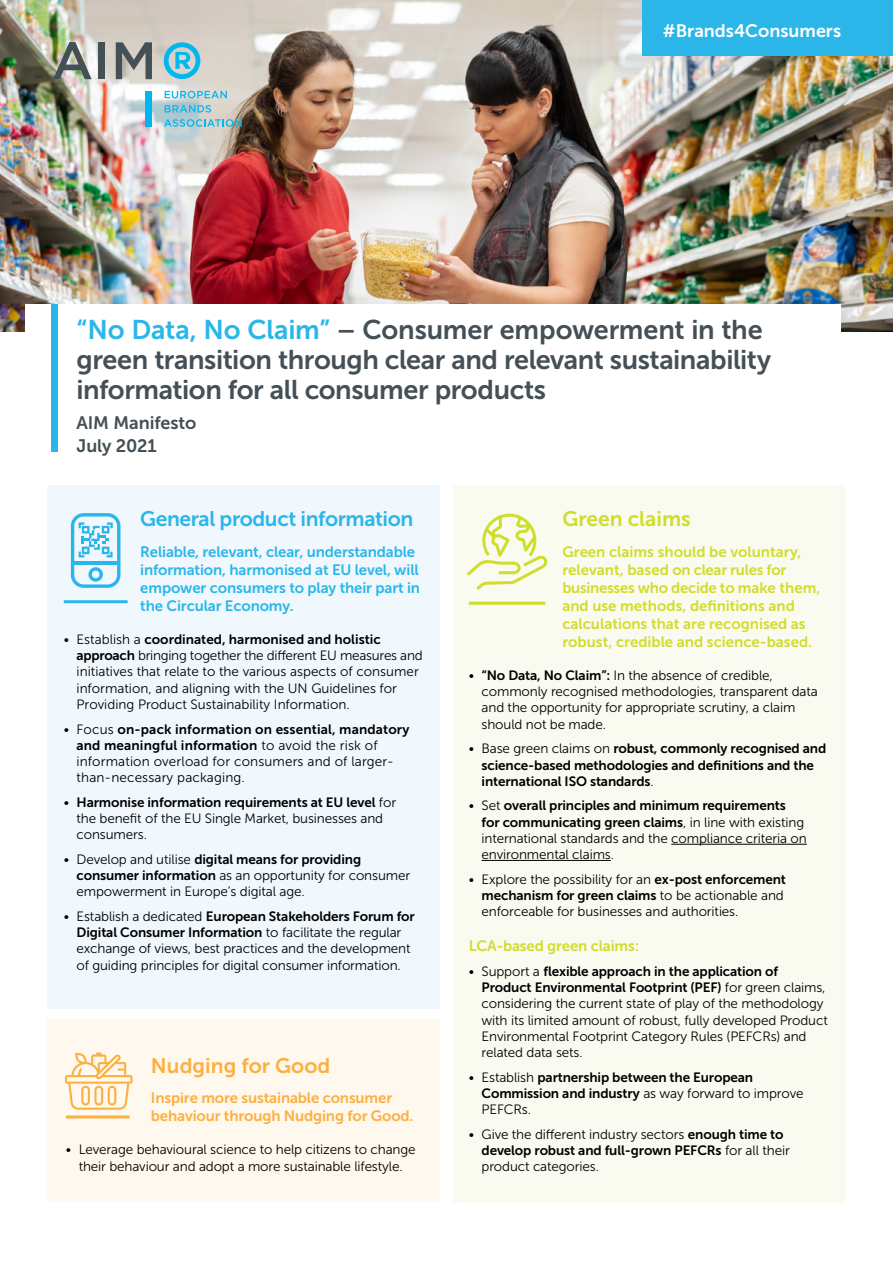
<style>
.page{position:relative;width:893px;height:1263px;background:#fff}
.page>*{position:absolute;margin:0;border:0;box-sizing:border-box;transform-origin:0 0}
.t1{font:27px/30px "Museo Sans 700";letter-spacing:-.015em;color:#444f56}
.t2{font:21px "Museo Sans 700";letter-spacing:-.02em;color:#2bb6e9}
.t3{font:21px "Museo Sans 700";color:#fbb042}
.t4{font:21px "Museo Sans 700";color:#cfdd2c}
.t5{font:18px/22.2px "Museo Sans 700";letter-spacing:-.005em;color:#444f56}
.t6{font:18px "Museo Sans 700";color:#fff}
.t7{font:15px/18px "Museo Sans 700";color:#cfdd2c}
.t8{font:15px/18px "Museo Sans 700";letter-spacing:-.01em;color:#2bb6e9}
.t9{font:15px/18px "Museo Sans 700";letter-spacing:-.01em;color:#fbb042}
.t10{font:13.5px/16.2px "Museo Sans 300";letter-spacing:-.01em;color:#000}
.t11{font:13.5px/16.2px "Museo Sans 700";letter-spacing:-.01em;color:#000}
.t12{font:13.5px/16.2px "Museo Sans 700";letter-spacing:.01em;color:#000}
.t13{font:13.5px/16.2px "Museo Sans 300";letter-spacing:.01em;color:#000}
.s1{color:#2bb6e9}
.s2{font-family:"Museo Sans 300"}
.s3{font-family:"Museo Sans 700"}
</style>
<div class="page">
<div style="left:48px;top:485px;width:392px;height:523px;background:#f1f8fd"></div>
<div style="left:48px;top:1019px;width:392px;height:183px;background:#fff8ee"></div>
<div style="left:453px;top:485px;width:392px;height:717px;background:#fafbf0"></div>
<img style="left:0;top:0;width:893px;height:332px">
<div style="left:26px;top:304px;width:814px;height:74px;background:#fff"></div>
<div style="left:51px;top:304px;width:6px;height:148px;background:#2bb6e9"></div>
<div style="left:642px;top:0;width:251px;height:56px;background:#2bb6e9"></div>
<hr style="left:671px;top:844px;width:136px;height:1px;background:#000">
<hr style="left:482px;top:860px;width:129px;height:1px;background:#000">
<svg style="left:71px;top:513px;width:49px;height:75px"></svg>
<hr style="left:64px;top:600px;width:64px;height:3px;background:#2bb6e9">
<hr style="left:469px;top:602px;width:76px;height:3px;background:#cfdd2c">
<hr style="left:66px;top:1115px;width:64px;height:3px;background:#fbb042">
<svg style="left:65px;top:1052px;width:68px;height:58px"></svg>
<svg style="left:466px;top:513px;width:82px;height:77px"></svg>
<svg style="left:53px;top:42px;width:39px;height:37px"></svg>
<div style="left:99px;top:42px;width:6px;height:37px;background:#444f56"></div>
<svg style="left:116px;top:42px;width:36px;height:37px"></svg>
<svg style="left:164px;top:42px;width:36px;height:37px"></svg>
<svg style="left:165px;top:91px;width:62px;height:7px"></svg>
<svg style="left:165px;top:105px;width:46px;height:8px"></svg>
<svg style="left:164px;top:119px;width:78px;height:8px"></svg>
<div style="left:145px;top:91px;width:7px;height:36px;background:#00b7f1"></div>
<h3 class="t6" style="left:663px;top:21px;width:180px">#Brands4Consumers</h3>
<h1 class="t1" style="left:77px;top:314px;width:696px"><span class="s1">“No Data, No Claim”</span> – Consumer empowerment in the green transition through clear and relevant sustainability information for all consumer products</h1>
<h3 class="t5" style="left:77px;top:412px;width:121px">AIM Manifesto<br>July 2021</h3>
<h2 class="t2" style="left:140px;top:507px;width:274px">General product information</h2>
<p class="t8" style="left:140px;top:543px;width:281px">Reliable, relevant, clear, understandable information, harmonised at EU level, will empower consumers to play their part in the Circular Economy.</p>
<p class="t11" style="left:64px;top:631px;width:319px"><span class="s2">• Establish a</span> coordinated, harmonised and holistic</p>
<p class="t10" style="left:77px;top:648px;width:348px"><span class="s3">approach</span> bringing together the different EU measures and initiatives that relate to the various aspects of consumer information, and aligning with the UN Guidelines for Providing Product Sustainability Information.</p>
<p class="t12" style="left:77px;top:721px;width:335px;text-indent:-13px"><span class="s2">• Focus</span> on-pack information on essential, mandatory and meaningful information <span class="s2">to avoid the risk of</span></p>
<p class="t13" style="left:77px;top:753px;width:319px">information overload for consumers and of larger&shy;than-necessary packaging.</p>
<p class="t11" style="left:64px;top:794px;width:334px"><span class="s2">•</span> Harmonise information requirements at EU level <span class="s2">for</span></p>
<p class="t10" style="left:77px;top:810px;width:308px">the benefit of the EU Single Market, businesses and consumers.</p>
<p class="t11" style="left:64px;top:851px;width:299px"><span class="s2">• Develop and utilise</span> digital means for providing</p>
<p class="t10" style="left:77px;top:867px;width:335px"><span class="s3">consumer information</span> as an opportunity for consumer empowerment in Europe’s digital age.</p>
<p class="t11" style="left:64px;top:908px;width:353px;text-align:center"><span class="s2">• Establish a dedicated</span> European Stakeholders Forum for<br>Digital Consumer Information <span class="s2">to facilitate the regular</span></p>
<p class="t10" style="left:77px;top:941px;width:336px">exchange of views, best practices and the development of guiding principles for digital consumer information.</p>
<h2 class="t3" style="left:151px;top:1053px;width:181px">Nudging for Good</h2>
<p class="t9" style="left:151px;top:1089px;width:264px">Inspire more sustainable consumer behaviour through Nudging for Good.</p>
<p class="t10" style="left:66px;top:1142px;width:351px;text-align:center">• Leverage behavioural science to help citizens to change their behaviour and adopt a more sustainable lifestyle.</p>
<h2 class="t4" style="left:562px;top:507px;width:130px">Green claims</h2>
<p class="t7" style="left:562px;top:543px;width:260px">Green claims should be voluntary, relevant, based on clear rules for businesses who decide to make them, and use methods, definitions and calculations that are recognised as robust, credible and science-based.</p>
<p class="t10" style="left:482px;top:667px;width:338px;text-indent:-13px">• <span class="s3">“No Data, No Claim”:</span> In the absence of credible, commonly recognised methodologies, transparent data and the opportunity for appropriate scrutiny, a claim should not be made.</p>
<p class="t11" style="left:482px;top:740px;width:346px;text-indent:-13px"><span class="s2">• Base green claims on</span> robust, commonly recognised and science-based methodologies and definitions and the international ISO standards<span class="s2">.</span></p>
<p class="t11" style="left:482px;top:798px;width:324px;text-indent:-13px"><span class="s2">• Set</span> overall principles and minimum requirements for communicating green claims<span class="s2">, in line with existing</span></p>
<p class="t10" style="left:482px;top:830px;width:327px">international standards and the compliance criteria on environmental claims.</p>
<p class="t10" style="left:469px;top:871px;width:319px">• Explore the possibility for an <span class="s3">ex-post enforcement</span></p>
<p class="t11" style="left:482px;top:887px;width:304px">mechanism for green claims <span class="s2">to be actionable and</span></p>
<p class="t10" style="left:482px;top:903px;width:258px">enforceable for businesses and authorities.</p>
<p class="t7" style="left:469px;top:937px;width:172px">LCA-based green claims:</p>
<p class="t11" style="left:482px;top:963px;width:345px;text-indent:-13px"><span class="s2">• Support a</span> flexible approach in the application of<br>Product Environmental Footprint (PEF) <span class="s2">for green claims,</span></p>
<p class="t10" style="left:482px;top:996px;width:348px">considering the current state of play of the methodology with its limited amount of robust, fully developed Product Environmental Footprint Category Rules (PEFCRs) and related data sets.</p>
<p class="t11" style="left:482px;top:1069px;width:324px;text-indent:-13px"><span class="s2">• Establish</span> partnership between the European<br>Commission and industry <span class="s2">as way forward to improve</span></p>
<p class="t10" style="left:482px;top:1101px;width:51px">PEFCRs.</p>
<p class="t10" style="left:469px;top:1126px;width:316px">• Give the different industry sectors <span class="s3">enough time to</span></p>
<p class="t11" style="left:482px;top:1142px;width:310px">develop robust and full-grown PEFCRs <span class="s2">for all their</span></p>
<p class="t10" style="left:482px;top:1158px;width:119px">product categories.</p>
</div>
